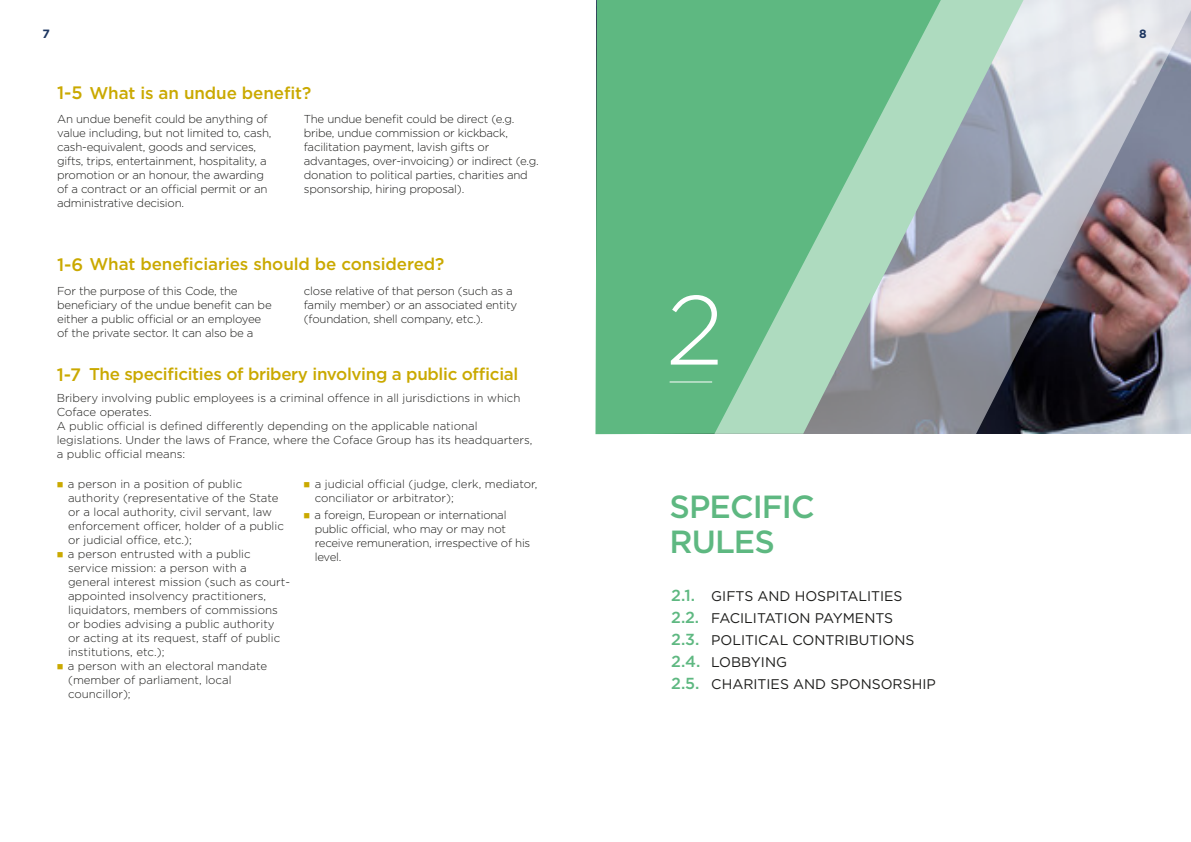
<style>
.page{position:relative;width:1191px;height:842px;background:#fff}
.page>*{position:absolute;margin:0;border:0;box-sizing:border-box;transform-origin:0 0}
.t1{font:300 98px "Gotham";color:#fff}
.GRAND_TITRE_CHAPITRE{font:500 32px "Gotham";letter-spacing:-.03em;color:#5eb881}
.TEXTE_COURANT{font:500 17px "Gotham";letter-spacing:-.015em;color:#caa900}
.t2{font:14px "Gotham";color:#1d1d1b}
.t3{font:700 12px "Gotham";color:#1d3661}
.TEXTE_COURANT-2{font:300 11.5px/14px "Gotham";color:#1d1d1b}
.TEXTE_COURANT-3{font:300 11.5px/14px "Gotham";letter-spacing:-.02em;color:#1d1d1b}
.s1{font-size:18px}
.s2{color:#caa900}
.s3{font-weight:500;font-size:16px;color:#5eb881}
</style>
<div class="page">
<div style="left:595px;top:0;width:119px;height:434px;background:#5eb881"></div>
<svg style="left:714px;top:0;width:477px;height:434px;background:#8faa9d"></svg>
<hr style="left:669px;top:381px;width:43px;height:1px;background:#fff">
<p class="t3" style="left:43px;top:26px;width:9px">7</p>
<p class="t3" style="left:1139px;top:26px;width:9px">8</p>
<p class="TEXTE_COURANT" style="left:57px;top:82px;width:256px"><span class="s1">1-5</span> What is an undue benefit?</p>
<p class="TEXTE_COURANT-3" style="left:57px;top:111px;width:216px">An undue benefit could be anything of value including, but not limited to, cash, cash-equivalent, goods and services, gifts, trips, entertainment, hospitality, a promotion or an honour, the awarding of a contract or an official permit or an administrative decision.</p>
<p class="TEXTE_COURANT-3" style="left:304px;top:111px;width:236px">The undue benefit could be direct (e.g. bribe, undue commission or kickback, facilitation payment, lavish gifts or advantages, over-invoicing) or indirect (e.g. donation to political parties, charities and sponsorship, hiring proposal).</p>
<p class="TEXTE_COURANT" style="left:57px;top:253px;width:389px"><span class="s1">1-6</span> What beneficiaries should be considered?</p>
<p class="TEXTE_COURANT-3" style="left:57px;top:284px;width:216px">For the purpose of this Code, the beneficiary of the undue benefit can be either a public official or an employee of the private sector. It can also be a</p>
<p class="TEXTE_COURANT-3" style="left:304px;top:284px;width:215px">close relative of that person (such as a family member) or an associated entity (foundation, shell company, etc.).</p>
<p class="TEXTE_COURANT" style="left:57px;top:363px;width:463px"><span class="s1">1-7</span> The specificities of bribery involving a public official</p>
<p class="TEXTE_COURANT-2" style="left:57px;top:391px;width:465px">Bribery involving public employees is a criminal offence in all jurisdictions in which<br>Coface operates.</p>
<p class="TEXTE_COURANT-2" style="left:57px;top:419px;width:477px">A public official is defined differently depending on the applicable national legislations. Under the laws of France, where the Coface Group has its headquarters, a public official means:</p>
<p class="TEXTE_COURANT-2" style="left:68px;top:477px;width:217px;text-indent:-11px"><span class="s2">■</span> a person in a position of public authority (representative of the State or a local authority, civil servant, law enforcement officer, holder of a public or judicial office, etc.);</p>
<p class="TEXTE_COURANT-2" style="left:68px;top:547px;width:223px;text-indent:-11px"><span class="s2">■</span> a person entrusted with a public service mission: a person with a general interest mission (such as court&shy;appointed insolvency practitioners, liquidators, members of commissions or bodies advising a public authority<br>or acting at its request, staff of public institutions, etc.);</p>
<p class="TEXTE_COURANT-2" style="left:68px;top:659px;width:201px;text-indent:-11px"><span class="s2">■</span> a person with an electoral mandate (member of parliament, local councillor);</p>
<p class="TEXTE_COURANT-2" style="left:315px;top:477px;width:224px;text-indent:-11px"><span class="s2">■</span> a judicial official (judge, clerk, mediator, conciliator or arbitrator);</p>
<p class="TEXTE_COURANT-3" style="left:315px;top:508px;width:217px;text-indent:-11px"><span class="s2">■</span> a foreign, European or international public official, who may or may not receive remuneration, irrespective of his level.</p>
<p class="t1" style="left:666px;top:268px;width:59px">2</p>
<p class="GRAND_TITRE_CHAPITRE" style="left:669px;top:485px;width:147px">SPECIFIC</p>
<p class="GRAND_TITRE_CHAPITRE" style="left:669px;top:520px;width:107px">RULES</p>
<p class="t2" style="left:671px;top:587px;width:233px"><span class="s3">2.1.</span> GIFTS AND HOSPITALITIES</p>
<p class="t2" style="left:671px;top:609px;width:223px"><span class="s3">2.2.</span> FACILITATION PAYMENTS</p>
<p class="t2" style="left:671px;top:631px;width:245px"><span class="s3">2.3.</span> POLITICAL CONTRIBUTIONS</p>
<p class="t2" style="left:671px;top:653px;width:117px"><span class="s3">2.4.</span> LOBBYING</p>
<p class="t2" style="left:671px;top:675px;width:266px"><span class="s3">2.5.</span> CHARITIES AND SPONSORSHIP</p>
</div>
